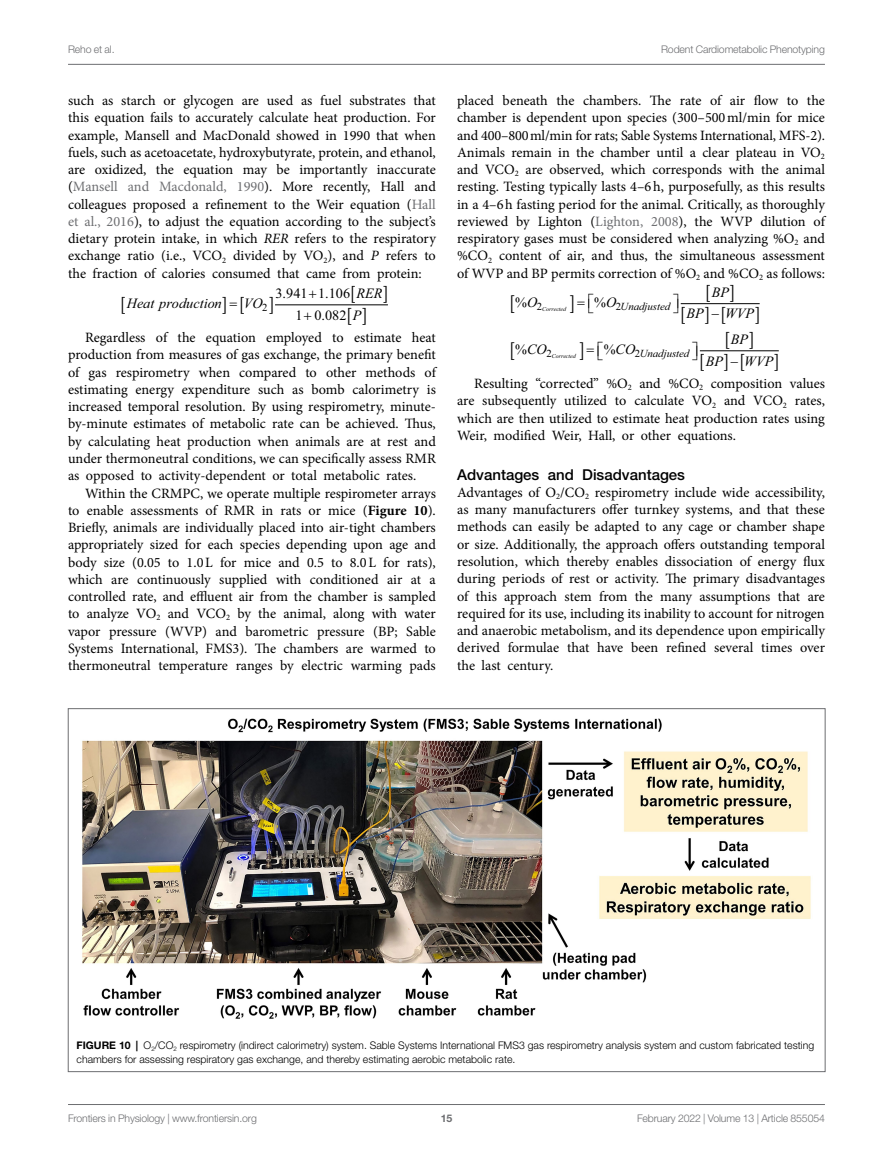
<style>
.page{position:relative;width:893px;height:1170px;background:#fff}
.page>*{position:absolute;margin:0;border:0;box-sizing:border-box;transform-origin:0 0}
.HEAD_3{font:500 15px "Helvetica Neue LT Std";color:#000}
.TEXT{font:14.25px/17.2px "Minion Pro";color:#000;text-align:justify}
.TEXT_FLUSH{font:14.25px/17.2px "Minion Pro";color:#000;text-align:justify}
.spi-math-img{font:italic 14.25px "Times New Roman";color:#000}
.spi-math-img-2{font:14.25px/21.5px "Times New Roman";color:#000;text-align:center}
.spi-math-img-3{font:italic 10.8px "Times New Roman";color:#000}
.spi-math-img-4{font:10.8px "Times New Roman";color:#000}
.FIG_LEG{font:300 10.5px/14.2px "Helvetica Neue LT Std";color:#000}
.t1{font:300 10.5px "Helvetica Neue LT Std";letter-spacing:-.015em;color:#6d6e71}
.t2{font:700 10.5px "Helvetica Neue LT Std";color:#6d6e71}
.spi-math-img-5{font:italic 6px "Times New Roman";letter-spacing:-.01em;color:#000}
.s1{color:#6d6e71}
.s2{font-style:italic}
.s3{font-weight:700}
.s4{font-style:normal}
</style>
<div class="page">
<hr style="left:68px;top:64px;width:757px;height:1px;background:#6d6e71">
<hr style="left:68px;top:1104px;width:757px;height:1px;background:#6d6e71">
<hr style="left:275px;top:304px;width:113px;height:1px;background:#000">
<hr style="left:681px;top:303px;width:79px;height:1px;background:#000">
<hr style="left:700px;top:350px;width:79px;height:1px;background:#000">
<img style="left:82px;top:718px;width:729px;height:301px">
<svg style="left:348px;top:304px;width:7px;height:2px"></svg>
<svg style="left:705px;top:303px;width:28px;height:2px"></svg>
<svg style="left:724px;top:350px;width:29px;height:2px"></svg>
<p class="t1" style="left:68px;top:42px;width:48px">Reho et al.</p>
<p class="t1" style="left:661px;top:42px;width:165px">Rodent Cardiometabolic Phenotyping</p>
<p class="TEXT" style="left:68px;top:92px;width:369px">such as starch or glycogen are used as fuel substrates that this equation fails to accurately calculate heat production. For example, Mansell and MacDonald showed in 1990 that when fuels, such as acetoacetate, hydroxybutyrate, protein, and ethanol, are oxidized, the equation may be importantly inaccurate (<span class="s1">Mansell and Macdonald, 1990</span>). More recently, Hall and colleagues proposed a refinement to the Weir equation (<span class="s1">Hall et al., 2016</span>), to adjust the equation according to the subject’s dietary protein intake, in which <span class="s2">RER</span> refers to the respiratory exchange ratio (i.e., VCO<sub>2</sub> divided by VO<sub>2</sub>), and <span class="s2">P</span> refers to the fraction of calories consumed that came from protein:</p>
<p class="spi-math-img" style="left:127px;top:294px;width:96px">Heat production</p>
<p class="spi-math-img" style="left:244px;top:294px;width:20px">VO</p>
<p class="spi-math-img-2" style="left:275px;top:282px;width:109px">3 941 1 106 <span class="s2">RER<br></span>1 0 082 <span class="s2">P</span></p>
<p class="spi-math-img-2" style="left:283px;top:282px;width:5px">.</p>
<p class="spi-math-img-2" style="left:325px;top:282px;width:5px">.</p>
<p class="spi-math-img-2" style="left:322px;top:304px;width:5px">.</p>
<p class="TEXT" style="left:68px;top:329px;width:369px;text-indent:17px">Regardless of the equation employed to estimate heat production from measures of gas exchange, the primary benefit of gas respirometry when compared to other methods of estimating energy expenditure such as bomb calorimetry is increased temporal resolution. By using respirometry, minute&shy;by-minute estimates of metabolic rate can be achieved. Thus, by calculating heat production when animals are at rest and under thermoneutral conditions, we can specifically assess RMR as opposed to activity-dependent or total metabolic rates.</p>
<p class="TEXT" style="left:68px;top:484px;width:369px;text-indent:17px">Within the CRMPC, we operate multiple respirometer arrays to enable assessments of RMR in rats or mice (<span class="s3">Figure 10</span>).<br>Briefly, animals are individually placed into air-tight chambers appropriately sized for each species depending upon age and body size (0.05 to 1.0L for mice and 0.5 to 8.0L for rats), which are continuously supplied with conditioned air at a controlled rate, and effluent air from the chamber is sampled to analyze VO<sub>2</sub> and VCO<sub>2</sub> by the animal, along with water vapor pressure (WVP) and barometric pressure (BP; Sable Systems International, FMS3). The chambers are warmed to thermoneutral temperature ranges by electric warming pads</p>
<p class="spi-math-img-4" style="left:262px;top:301px;width:7px">2</p>
<p class="TEXT" style="left:457px;top:92px;width:369px">placed beneath the chambers. The rate of air flow to the chamber is dependent upon species (300–500ml/min for mice and 400–800ml/min for rats; Sable Systems International, MFS-2).<br>Animals remain in the chamber until a clear plateau in VO<sub>2 </sub>and VCO<sub>2</sub> are observed, which corresponds with the animal resting. Testing typically lasts 4–6h, purposefully, as this results in a 4–6h fasting period for the animal. Critically, as thoroughly reviewed by Lighton (<span class="s1">Lighton, 2008</span>), the WVP dilution of respiratory gases must be considered when analyzing %O<sub>2</sub> and %CO<sub>2</sub> content of air, and thus, the simultaneous assessment of WVP and BP permits correction of %O<sub>2</sub> and %CO<sub>2</sub> as follows:</p>
<p class="spi-math-img-2" style="left:515px;top:291px;width:24px">%<span class="s2">O</span></p>
<p class="spi-math-img-2" style="left:594px;top:291px;width:24px">%<span class="s2">O</span></p>
<p class="spi-math-img" style="left:712px;top:282px;width:19px">BP</p>
<p class="spi-math-img-4" style="left:537px;top:299px;width:7px">2</p>
<p class="spi-math-img-3" style="left:616px;top:298px;width:56px"><span class="s4">2</span>Unadjusted</p>
<p class="spi-math-img-5" style="left:542px;top:305px;width:25px">Corrected</p>
<p class="spi-math-img" style="left:515px;top:340px;width:33px"><span class="s4">%</span>CO</p>
<p class="spi-math-img" style="left:604px;top:340px;width:33px"><span class="s4">%</span>CO</p>
<p class="spi-math-img" style="left:687px;top:304px;width:19px">BP</p>
<p class="spi-math-img" style="left:725px;top:304px;width:31px">WVP</p>
<p class="spi-math-img" style="left:731px;top:329px;width:19px">BP</p>
<p class="spi-math-img-4" style="left:546px;top:346px;width:7px">2</p>
<p class="spi-math-img-3" style="left:635px;top:345px;width:56px"><span class="s4">2</span>Unadjusted</p>
<p class="spi-math-img-5" style="left:552px;top:352px;width:25px">Corrected</p>
<p class="TEXT" style="left:457px;top:375px;width:369px;text-indent:17px">Resulting “corrected” %O<sub>2</sub> and %CO<sub>2</sub> composition values are subsequently utilized to calculate VO<sub>2</sub> and VCO<sub>2</sub> rates, which are then utilized to estimate heat production rates using Weir, modified Weir, Hall, or other equations.</p>
<p class="HEAD_3" style="left:457px;top:465px;width:229px">Advantages and Disadvantages</p>
<p class="TEXT_FLUSH" style="left:457px;top:484px;width:369px">Advantages of O<sub>2</sub>/CO<sub>2</sub> respirometry include wide accessibility, as many manufacturers offer turnkey systems, and that these methods can easily be adapted to any cage or chamber shape or size. Additionally, the approach offers outstanding temporal resolution, which thereby enables dissociation of energy flux during periods of rest or activity. The primary disadvantages of this approach stem from the many assumptions that are required for its use, including its inability to account for nitrogen and anaerobic metabolism, and its dependence upon empirically derived formulae that have been refined several times over the last century.</p>
<p class="spi-math-img" style="left:706px;top:351px;width:19px">BP</p>
<p class="spi-math-img" style="left:744px;top:351px;width:31px">WVP</p>
<p class="FIG_LEG" style="left:77px;top:1037px;width:739px"><span class="s3">FIGURE 10 |</span> O<sub>2</sub>/CO<sub>2</sub> respirometry (indirect calorimetry) system. Sable Systems International FMS3 gas respirometry analysis system and custom fabricated testing chambers for assessing respiratory gas exchange, and thereby estimating aerobic metabolic rate.</p>
<p class="t1" style="left:68px;top:1111px;width:190px">Frontiers in Physiology | www.frontiersin.org</p>
<p class="t2" style="left:441px;top:1111px;width:13px">15</p>
<p class="t1" style="left:637px;top:1111px;width:189px">February 2022 | Volume 13 | Article 855054</p>
</div>
